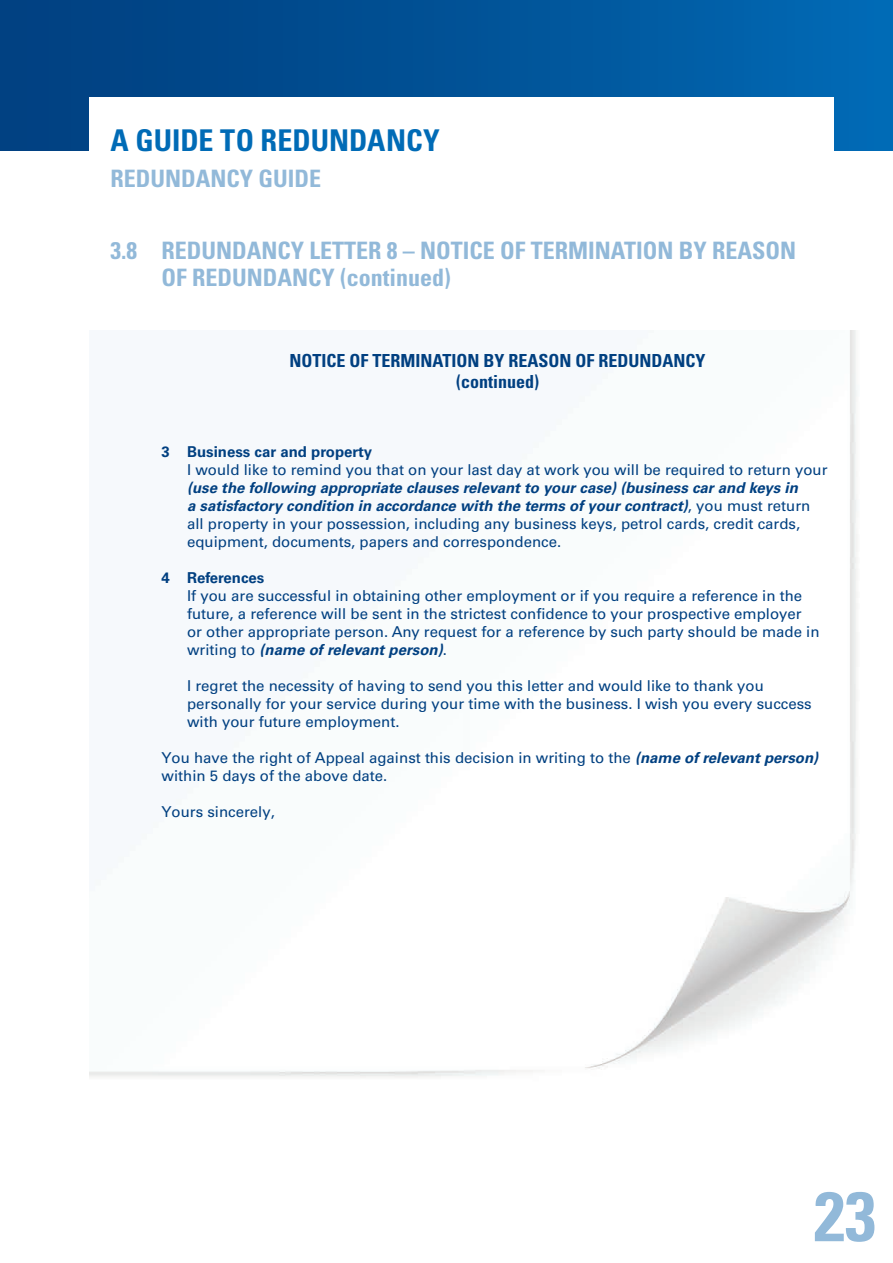
<style>
.page{position:relative;width:893px;height:1263px;background:#fff}
.page>*{position:absolute;margin:0;border:0;box-sizing:border-box;transform-origin:0 0}
.t1{font:700 condensed 69.75px "Univers LT Std";color:#92b9d9}
.t2{font:700 condensed 30px "Univers LT Std";color:#006bb6}
.t3{font:700 condensed 24px "Univers LT Std";color:#92b9d9}
.t4{font:700 condensed 18px "Univers LT Std";color:#014081}
.t5{font:15px/18px "Univers LT Std";color:#014081}
.t6{font:italic 700 15px/18px "Univers LT Std";color:#014081}
.t7{font:700 15px "Univers LT Std";color:#014081}
.s1{font-weight:400;font-style:normal}
.s2{font-weight:700;font-style:italic}
</style>
<div class="page">
<div style="left:0;top:0;width:893px;height:151px;background:linear-gradient(to right,#003d7d,#0168b3)"></div>
<div style="left:89px;top:98px;width:744px;height:70px;background:#fff"></div>
<img style="left:89px;top:331px;width:768px;height:747px">
<h2 class="t2" style="left:111px;top:121px;width:331px">A GUIDE TO REDUNDANCY</h2>
<h3 class="t3" style="left:111px;top:163px;width:212px">REDUNDANCY GUIDE</h3>
<h3 class="t3" style="left:111px;top:235px;width:323px">3.8 REDUNDANCY LETTER 8 – NOTICE</h3>
<h3 class="t3" style="left:500px;top:235px;width:45px">OF TERMIN</h3>
<h3 class="t3" style="left:611px;top:235px;width:27px">ATION</h3>
<h3 class="t3" style="left:679px;top:235px;width:89px">BY REASON</h3>
<h3 class="t3" style="left:162px;top:262px;width:46px">OF REDUND</h3>
<h3 class="t3" style="left:278px;top:262px;width:30px">ANCY</h3>
<h3 class="t3" style="left:340px;top:262px;width:112px">(CONTINUED)</h3>
<p class="t4" style="left:290px;top:349px;width:11px">NOTICE</p>
<p class="t4" style="left:350px;top:349px;width:34px">OF TERMIN</p>
<p class="t4" style="left:433px;top:349px;width:20px">ATION</p>
<p class="t4" style="left:483px;top:349px;width:67px">BY REASON</p>
<p class="t4" style="left:575px;top:349px;width:35px">OF REDUND</p>
<p class="t4" style="left:662px;top:349px;width:23px">ANCY</p>
<p class="t4" style="left:456px;top:370px;width:85px">(CONTINUED)</p>
<p class="t7" style="left:162px;top:442px;width:212px">3 Business car and property</p>
<p class="t5" style="left:187px;top:460px;width:642px">I would like to remind you that on your last day at work you will be required to return your</p>
<p class="t6" style="left:187px;top:479px;width:625px">(use the following appropriate clauses relevant to your case) (business car and keys in<br>a satisfactory condition in accordance with the terms of your contract)<span class="s1">, you must return all property in your possession, including any business keys, petrol cards, credit cards, equipment, documents, papers and correspondence.</span></p>
<p class="t7" style="left:162px;top:568px;width:104px">4 References</p>
<p class="t5" style="left:187px;top:586px;width:634px">If you are successful in obtaining other employment or if you require a reference in the future, a reference will be sent in the strictest confidence to your prospective employer or other appropriate person. Any request for a reference by such party should be made in writing to <span class="s2">(name of relevant person)</span>.</p>
<p class="t5" style="left:187px;top:676px;width:626px">I regret the necessity of having to send you this letter and would like to thank you personally for your service during your time with the business. I wish you every success with your future employment.</p>
<p class="t5" style="left:162px;top:748px;width:658px">You have the right of Appeal against this decision in writing to the <span class="s2">(name of relevant person) </span>within 5 days of the above date.</p>
<p class="t5" style="left:162px;top:802px;width:115px">Yours sincerely,</p>
<h1 class="t1" style="left:814px;top:1173px;width:63px">23</h1>
</div>
